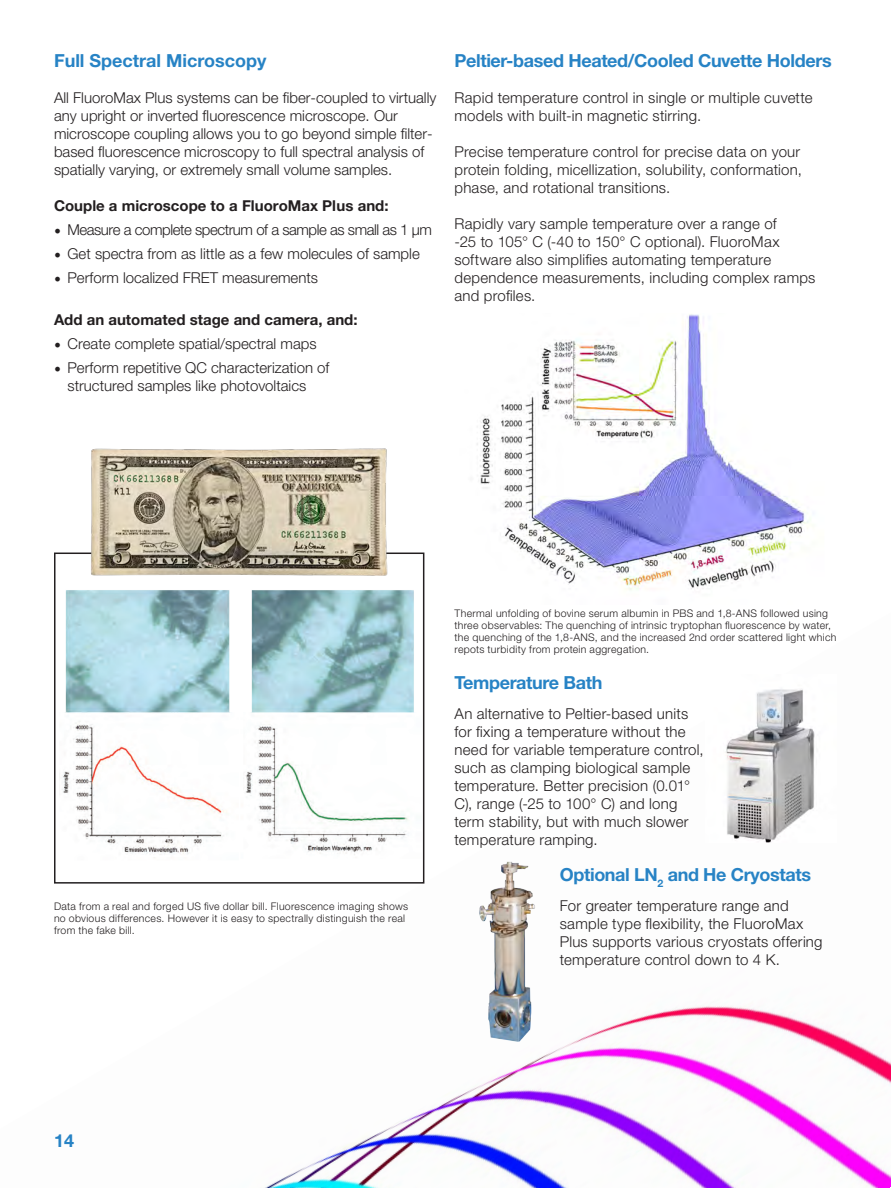
<style>
.page{position:relative;width:891px;height:1188px;background:#fff}
.page>*{position:absolute;margin:0;border:0;box-sizing:border-box;transform-origin:0 0}
.t1{font:700 18px "Helvetica Neue LT Std";letter-spacing:-.02em;color:#2783c5}
.t2{font:700 18px "Helvetica Neue LT Std";color:#2783c5}
.t3{font:300 15px/18px "Helvetica Neue LT Std";letter-spacing:.005em;color:#231f20}
.t4{font:700 15px "Helvetica Neue LT Std";color:#231f20}
.t5{font:300 15px "Helvetica Neue LT Std";letter-spacing:-.03em;color:#231f20}
.t6{font:300 10.5px/12px "Helvetica Neue LT Std";letter-spacing:.03em;color:#231f20}
.s1{font-family:"Minion Pro";font-weight:400;font-size:18px}
</style>
<div class="page">
<img style="left:265px;top:612px;width:626px;height:576px">
<img style="left:845px;top:612px;width:46px;height:572px">
<img style="left:59px;top:590px;width:362px;height:275px">
<div style="left:54px;top:553px;width:370px;height:331px;border:2px solid #231f20"></div>
<img style="left:477px;top:314px;width:332px;height:276px">
<img style="left:441px;top:859px;width:119px;height:192px">
<img style="left:705px;top:674px;width:132px;height:169px">
<img style="left:87px;top:448px;width:302px;height:145px">
<p class="t2" style="left:54px;top:49px;width:214px">Full Spectral Microscopy</p>
<p class="t3" style="left:54px;top:88px;width:384px">All FluoroMax Plus systems can be fiber-coupled to virtually any upright or inverted fluorescence microscope. Our microscope coupling allows you to go beyond simple filter&shy;based fluorescence microscopy to full spectral analysis of spatially varying, or extremely small volume samples.</p>
<p class="t4" style="left:54px;top:196px;width:336px">Couple a microscope to a FluoroMax Plus and:</p>
<p class="t5" style="left:54px;top:220px;width:379px"><span class="s1">•</span> Measure a complete spectrum of a sample as small as 1 µm</p>
<p class="t3" style="left:54px;top:244px;width:367px"><span class="s1">•</span> Get spectra from as little as a few molecules of sample</p>
<p class="t3" style="left:54px;top:268px;width:266px"><span class="s1">•</span> Perform localized FRET measurements</p>
<p class="t4" style="left:54px;top:310px;width:305px">Add an automated stage and camera, and:</p>
<p class="t3" style="left:54px;top:334px;width:264px"><span class="s1">•</span> Create complete spatial/spectral maps</p>
<p class="t3" style="left:68px;top:358px;width:264px;text-indent:-14px"><span class="s1">•</span> Perform repetitive QC characterization of structured samples like photovoltaics</p>
<p class="t1" style="left:454px;top:49px;width:379px">Peltier-based Heated/Cooled Cuvette Holders</p>
<p class="t3" style="left:455px;top:88px;width:360px">Rapid temperature control in single or multiple cuvette models with built-in magnetic stirring.</p>
<p class="t3" style="left:455px;top:142px;width:349px;text-align:justify">Precise temperature control for precise data on your protein folding, micellization, solubility, conformation, phase, and rotational transitions.</p>
<p class="t3" style="left:455px;top:214px;width:324px">Rapidly vary sample temperature over a range of</p>
<p class="t3" style="left:455px;top:232px;width:363px">-25 to 105° C (-40 to 150° C optional). FluoroMax software also simplifies automating temperature dependence measurements, including complex ramps and profiles.</p>
<p class="t6" style="left:54px;top:900px;width:356px">Data from a real and forged US five dollar bill. Fluorescence imaging shows no obvious differences. However it is easy to spectrally distinguish the real from the fake bill.</p>
<p class="t6" style="left:455px;top:607px;width:383px">Thermal unfolding of bovine serum albumin in PBS and 1,8-ANS followed using three observables: The quenching of intrinsic tryptophan fluorescence by water, the quenching of the 1,8-ANS, and the increased 2nd order scattered light which repots turbidity from protein aggregation.</p>
<p class="t1" style="left:455px;top:672px;width:149px">Temperature Bath</p>
<p class="t3" style="left:455px;top:705px;width:235px">An alternative to Peltier-based units</p>
<p class="t3" style="left:455px;top:723px;width:251px">for fixing a temperature without the need for variable temperature control, such as clamping biological sample temperature. Better precision (0.01° C), range (-25 to 100° C) and long term stability, but with much slower temperature ramping.</p>
<p class="t1" style="left:560px;top:864px;width:253px">Optional LN<sub>2</sub> and He Cryostats</p>
<p class="t3" style="left:560px;top:897px;width:264px">For greater temperature range and sample type flexibility, the FluoroMax Plus supports various cryostats offering temperature control down to 4 K.</p>
<p class="t1" style="left:54px;top:1129px;width:22px">14</p>
</div>
